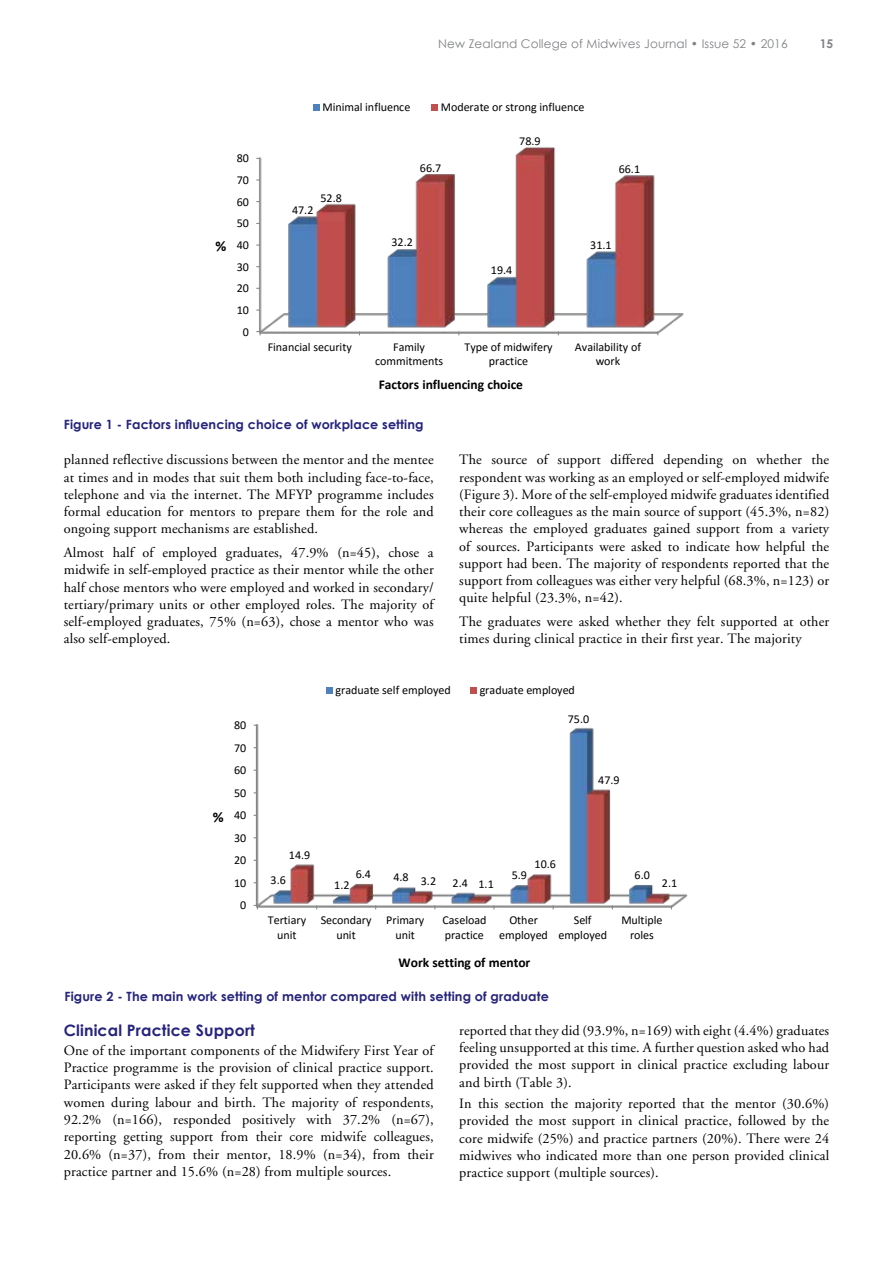
<style>
.page{position:relative;width:893px;height:1263px;background:#fff}
.page>*{position:absolute;margin:0;border:0;box-sizing:border-box;transform-origin:0 0}
.t1{font:700 15.75px "Century Gothic";letter-spacing:.01em;color:#26247b}
.t2{font:700 15px "Calibri";color:#000}
.t3{font:14.25px/17.2px "Adobe Garamond";letter-spacing:.01em;color:#000;text-align:justify}
.t4{font:700 13.5px "Calibri";letter-spacing:-.005em;color:#000}
.t5{font:700 12.75px "Century Gothic";letter-spacing:.01em;color:#26247b}
.t6{font:12px/14.5px "Calibri";letter-spacing:-.005em;color:#000;text-align:center}
.t7{font:12px "Century Gothic";letter-spacing:.01em;color:#808285}
.t8{font:700 12px "Century Gothic";color:#808285}
</style>
<div class="page">
<img style="left:255px;top:724px;width:433px;height:184px">
<svg style="left:254px;top:905px;width:4px;height:4px"></svg>
<div style="left:326px;top:687px;width:7px;height:7px;background:#4f81bd"></div>
<div style="left:470px;top:687px;width:7px;height:7px;background:#c0504d"></div>
<img style="left:257px;top:147px;width:427px;height:187px">
<svg style="left:256px;top:331px;width:5px;height:4px"></svg>
<div style="left:313px;top:104px;width:7px;height:7px;background:#4f81bd"></div>
<div style="left:431px;top:104px;width:7px;height:7px;background:#c0504d"></div>
<p class="t7" style="left:438px;top:35px;width:351px">New Zealand College of Midwives Journal • Issue 52 • 2016</p>
<p class="t8" style="left:820px;top:34px;width:15px">15</p>
<p class="t6" style="left:322px;top:99px;width:90px">Minimal influence</p>
<p class="t6" style="left:441px;top:99px;width:145px">Moderate or strong influence</p>
<p class="t2" style="left:216px;top:236px;width:12px">%</p>
<p class="t6" style="left:237px;top:151px;width:14px">80</p>
<p class="t6" style="left:237px;top:172px;width:14px">70</p>
<p class="t6" style="left:237px;top:194px;width:14px">60</p>
<p class="t6" style="left:237px;top:216px;width:14px">50</p>
<p class="t6" style="left:237px;top:237px;width:14px">40</p>
<p class="t6" style="left:237px;top:259px;width:14px">30</p>
<p class="t6" style="left:237px;top:281px;width:14px">20</p>
<p class="t6" style="left:237px;top:302px;width:14px">10</p>
<p class="t6" style="left:243px;top:324px;width:8px">0</p>
<p class="t6" style="left:292px;top:202px;width:23px">47.2</p>
<p class="t6" style="left:320px;top:190px;width:23px">52.8</p>
<p class="t6" style="left:420px;top:160px;width:23px">66.7</p>
<p class="t6" style="left:391px;top:235px;width:23px">32.2</p>
<p class="t6" style="left:519px;top:134px;width:23px">78.9</p>
<p class="t6" style="left:491px;top:262px;width:23px">19.4</p>
<p class="t6" style="left:619px;top:161px;width:23px">66.1</p>
<p class="t6" style="left:590px;top:237px;width:23px">31.1</p>
<p class="t6" style="left:268px;top:339px;width:86px">Financial security</p>
<p class="t6" style="left:375px;top:339px;width:69px">Family commitments</p>
<p class="t6" style="left:464px;top:339px;width:90px">Type of midwifery practice</p>
<p class="t6" style="left:575px;top:339px;width:68px">Availability of work</p>
<p class="t4" style="left:379px;top:375px;width:146px">Factors influencing choice</p>
<p class="t5" style="left:64px;top:414px;width:361px">Figure 1 - Factors influencing choice of workplace setting</p>
<p class="t3" style="left:64px;top:452px;width:371px">planned reflective discussions between the mentor and the mentee at times and in modes that suit them both including face-to-face, telephone and via the internet. The MFYP programme includes formal education for mentors to prepare them for the role and ongoing support mechanisms are established.</p>
<p class="t3" style="left:64px;top:544px;width:371px">Almost half of employed graduates, 47.9% (n=45), chose a midwife in self-employed practice as their mentor while the other half chose mentors who were employed and worked in secondary/ tertiary/primary units or other employed roles. The majority of self-employed graduates, 75% (n=63), chose a mentor who was also self-employed.</p>
<p class="t3" style="left:459px;top:452px;width:371px">The source of support differed depending on whether the respondent was working as an employed or self-employed midwife (Figure 3). More of the self-employed midwife graduates identified their core colleagues as the main source of support (45.3%, n=82) whereas the employed graduates gained support from a variety of sources. Participants were asked to indicate how helpful the support had been. The majority of respondents reported that the support from colleagues was either very helpful (68.3%, n=123) or quite helpful (23.3%, n=42).</p>
<p class="t3" style="left:459px;top:613px;width:371px">The graduates were asked whether they felt supported at other times during clinical practice in their first year. The majority</p>
<p class="t2" style="left:213px;top:806px;width:12px">%</p>
<p class="t6" style="left:234px;top:717px;width:14px">80</p>
<p class="t6" style="left:234px;top:740px;width:14px">70</p>
<p class="t6" style="left:234px;top:763px;width:14px">60</p>
<p class="t6" style="left:234px;top:785px;width:14px">50</p>
<p class="t6" style="left:234px;top:808px;width:14px">40</p>
<p class="t6" style="left:234px;top:830px;width:14px">30</p>
<p class="t6" style="left:234px;top:853px;width:14px">20</p>
<p class="t6" style="left:234px;top:875px;width:14px">10</p>
<p class="t6" style="left:240px;top:898px;width:8px">0</p>
<p class="t6" style="left:336px;top:682px;width:117px">graduate self employed</p>
<p class="t6" style="left:480px;top:682px;width:97px">graduate employed</p>
<p class="t6" style="left:568px;top:711px;width:23px">75.0</p>
<p class="t6" style="left:598px;top:772px;width:23px">47.9</p>
<p class="t6" style="left:289px;top:847px;width:23px">14.9</p>
<p class="t6" style="left:271px;top:872px;width:17px">3.6</p>
<p class="t6" style="left:356px;top:866px;width:17px">6.4</p>
<p class="t6" style="left:334px;top:878px;width:17px">1.2</p>
<p class="t6" style="left:393px;top:870px;width:17px">4.8</p>
<p class="t6" style="left:421px;top:873px;width:17px">3.2</p>
<p class="t6" style="left:478px;top:876px;width:17px">1.1</p>
<p class="t6" style="left:453px;top:875px;width:17px">2.4</p>
<p class="t6" style="left:512px;top:867px;width:17px">5.9</p>
<p class="t6" style="left:535px;top:857px;width:23px">10.6</p>
<p class="t6" style="left:635px;top:867px;width:17px">6.0</p>
<p class="t6" style="left:662px;top:876px;width:17px">2.1</p>
<p class="t6" style="left:268px;top:913px;width:40px">Tertiary unit</p>
<p class="t6" style="left:321px;top:913px;width:52px">Secondary unit</p>
<p class="t6" style="left:386px;top:913px;width:40px">Primary unit</p>
<p class="t6" style="left:442px;top:913px;width:45px;text-align:left">Caseload practice</p>
<p class="t6" style="left:499px;top:913px;width:50px">Other employed</p>
<p class="t6" style="left:558px;top:913px;width:50px">Self employed</p>
<p class="t6" style="left:621px;top:913px;width:43px">Multiple roles</p>
<p class="t4" style="left:399px;top:953px;width:133px">Work setting of mentor</p>
<p class="t5" style="left:64px;top:987px;width:486px">Figure 2 - The main work setting of mentor compared with setting of graduate</p>
<p class="t1" style="left:64px;top:1018px;width:193px">Clinical Practice Support</p>
<p class="t3" style="left:64px;top:1042px;width:371px">One of the important components of the Midwifery First Year of Practice programme is the provision of clinical practice support.<br>Participants were asked if they felt supported when they attended women during labour and birth. The majority of respondents, 92.2% (n=166), responded positively with 37.2% (n=67), reporting getting support from their core midwife colleagues, 20.6% (n=37), from their mentor, 18.9% (n=34), from their practice partner and 15.6% (n=28) from multiple sources.</p>
<p class="t3" style="left:459px;top:1022px;width:371px">reported that they did (93.9%, n=169) with eight (4.4%) graduates feeling unsupported at this time. A further question asked who had provided the most support in clinical practice excluding labour and birth (Table 3).</p>
<p class="t3" style="left:459px;top:1095px;width:371px">In this section the majority reported that the mentor (30.6%) provided the most support in clinical practice, followed by the core midwife (25%) and practice partners (20%). There were 24 midwives who indicated more than one person provided clinical practice support (multiple sources).</p>
</div>
